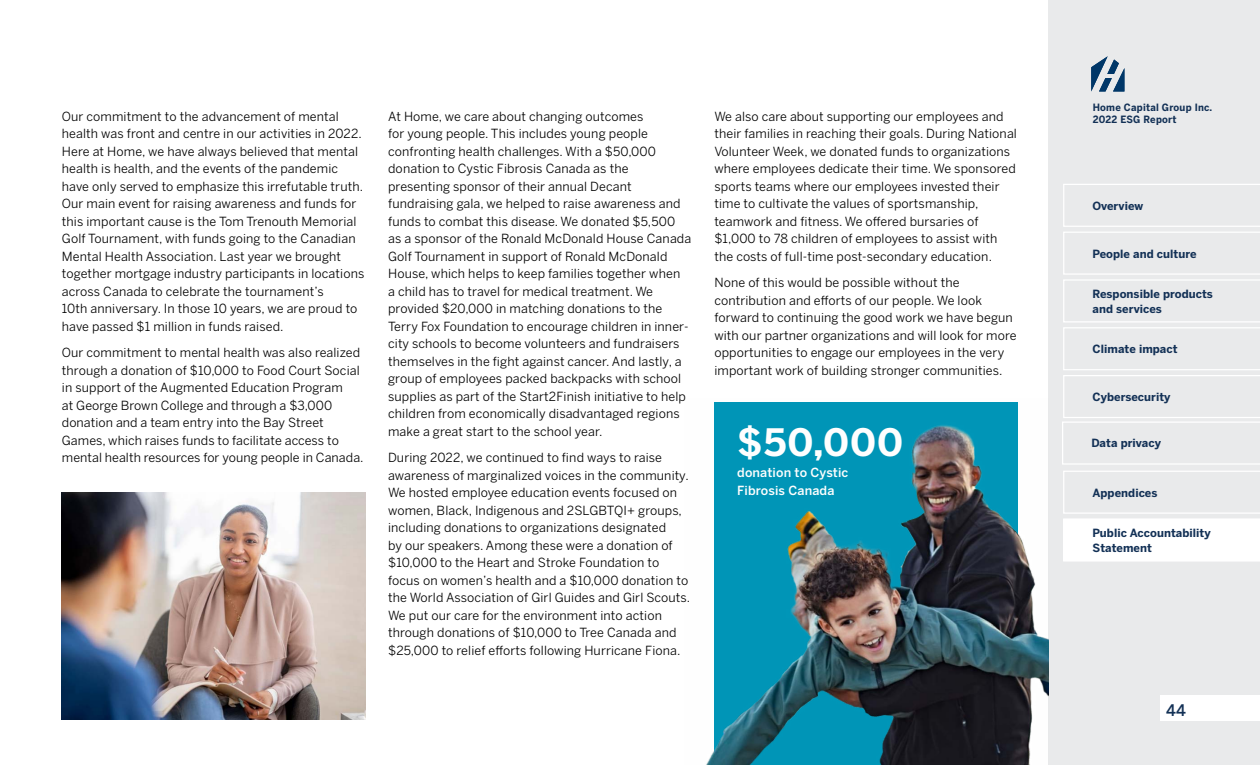
<style>
.page{position:relative;width:1260px;height:765px;background:#fff}
.page>*{position:absolute;margin:0;border:0;box-sizing:border-box;transform-origin:0 0}
.Body{font:700 37.5px "Benton Sans";color:#fff}
.t1{font:500 15.88px "Benton Sans";color:#133156;scale:.95 1}
.Body-2{font:12.5px/17.5px "Benton Sans";letter-spacing:.01em;color:#000}
.Body-3{font:500 12.5px/17.5px "Benton Sans";letter-spacing:.01em;color:#fff}
.Body-4{font:700 11.25px/15px "Benton Sans";letter-spacing:.005em;color:#133156}
.t2{font:700 10px/11.2px "Benton Sans";letter-spacing:.025em;color:#133156;scale:.95 1}
</style>
<div class="page">
<div style="left:1048px;top:0;width:212px;height:765px;background:#e9eaeb"></div>
<div style="left:1160px;top:695px;width:100px;height:25px;background:#fff"></div>
<svg style="left:1091px;top:56px;width:33px;height:35px"></svg>
<img style="left:62px;top:492px;width:304px;height:228px">
<img style="left:706px;top:402px;width:343px;height:363px">
<svg style="left:1062px;top:184px;width:198px;height:281px"></svg>
<svg style="left:1063px;top:471px;width:197px;height:91px"></svg>
<p class="Body-2" style="left:62px;top:107px;width:304px">Our commitment to the advancement of mental health was front and centre in our activities in 2022.<br>Here at Home, we have always believed that mental health is health, and the events of the pandemic have only served to emphasize this irrefutable truth.<br>Our main event for raising awareness and funds for this important cause is the Tom Trenouth Memorial Golf Tournament, with funds going to the Canadian Mental Health Association. Last year we brought together mortgage industry participants in locations across Canada to celebrate the tournament’s<br>10th anniversary. In those 10 years, we are proud to have passed $1 million in funds raised.</p>
<p class="Body-2" style="left:62px;top:344px;width:303px">Our commitment to mental health was also realized through a donation of $10,000 to Food Court Social in support of the Augmented Education Program<br>at George Brown College and through a $3,000 donation and a team entry into the Bay Street Games, which raises funds to facilitate access to mental health resources for young people in Canada.</p>
<p class="Body-2" style="left:388px;top:107px;width:305px">At Home, we care about changing outcomes<br>for young people. This includes young people confronting health challenges. With a $50,000 donation to Cystic Fibrosis Canada as the presenting sponsor of their annual Decant fundraising gala, we helped to raise awareness and funds to combat this disease. We donated $5,500 as a sponsor of the Ronald McDonald House Canada Golf Tournament in support of Ronald McDonald House, which helps to keep families together when<br>a child has to travel for medical treatment. We provided $20,000 in matching donations to the Terry Fox Foundation to encourage children in inner&shy;city schools to become volunteers and fundraisers themselves in the fight against cancer. And lastly, a group of employees packed backpacks with school supplies as part of the Start2Finish initiative to help children from economically disadvantaged regions make a great start to the school year.</p>
<p class="Body-2" style="left:388px;top:449px;width:304px">During 2022, we continued to find ways to raise awareness of marginalized voices in the community.<br>We hosted employee education events focused on women, Black, Indigenous and 2SLGBTQI+ groups, including donations to organizations designated<br>by our speakers. Among these were a donation of $10,000 to the Heart and Stroke Foundation to focus on women’s health and a $10,000 donation to the World Association of Girl Guides and Girl Scouts.<br>We put our care for the environment into action through donations of $10,000 to Tree Canada and $25,000 to relief efforts following Hurricane Fiona.</p>
<p class="Body-2" style="left:714px;top:107px;width:304px">We also care about supporting our employees and their families in reaching their goals. During National Volunteer Week, we donated funds to organizations where employees dedicate their time. We sponsored sports teams where our employees invested their time to cultivate the values of sportsmanship, teamwork and fitness. We offered bursaries of $1,000 to 78 children of employees to assist with the costs of full-time post-secondary education.</p>
<p class="Body-2" style="left:714px;top:274px;width:304px">None of this would be possible without the contribution and efforts of our people. We look forward to continuing the good work we have begun with our partner organizations and will look for more opportunities to engage our employees in the very important work of building stronger communities.</p>
<p class="Body" style="left:737px;top:420px;width:168px">$50,000</p>
<p class="Body-3" style="left:737px;top:464px;width:113px">donation to Cystic<br>Fibrosis Canada</p>
<p class="t2" style="left:1093px;top:102px;width:127px">Home Capital Group Inc.<br>2022 ESG Report</p>
<p class="Body-4" style="left:1092px;top:198px;width:52px">Overview</p>
<p class="Body-4" style="left:1092px;top:246px;width:106px">People and culture</p>
<p class="Body-4" style="left:1092px;top:286px;width:122px">Responsible products and services</p>
<p class="Body-4" style="left:1092px;top:341px;width:87px">Climate impact</p>
<p class="Body-4" style="left:1092px;top:389px;width:80px">Cybersecurity</p>
<p class="Body-4" style="left:1091px;top:436px;width:71px">Data privacy</p>
<p class="Body-4" style="left:1092px;top:485px;width:66px">Appendices</p>
<p class="Body-4" style="left:1092px;top:525px;width:120px">Public Accountability<br>Statement</p>
<p class="t1" style="left:1166px;top:700px;width:22px">44</p>
</div>
